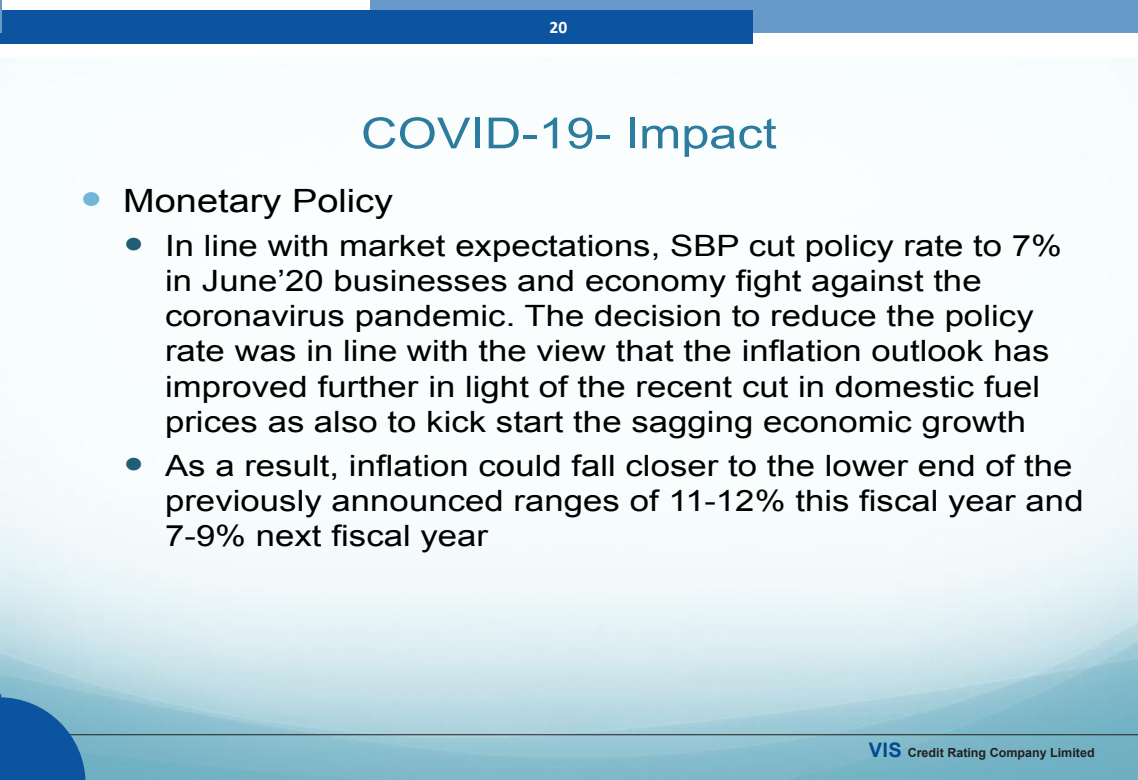
<style>
.page{position:relative;width:1138px;height:780px;background:#fff}
.page>*{position:absolute;margin:0;border:0;box-sizing:border-box;transform-origin:0 0}
.t1{font:42.88px "Arial";color:#2c7c9f;scale:1.18 1}
.t2{font:32.12px "Arial";color:#000;scale:1.18 1}
.t3{font:29.38px/35.2px "Arial";color:#000;scale:1.18 1}
.t4{font:700 20px "Arial";color:#014b92}
.t5{font:700 17.5px "Calibri";color:#fff}
.t6{font:700 12.5px "Arial";color:#231f20}
.s1{font-style:inherit}
</style>
<div class="page">
<div style="left:370px;top:0;width:767px;height:33px;background:#6799ca"></div>
<div style="left:0;top:11px;width:752px;height:33px;background:#0c53a0"></div>
<img style="left:0;top:434px;width:1137px;height:346px">
<hr style="left:0;top:734px;width:1137px;height:1px;background:#231f20">
<hr style="left:0;top:0;width:2px;height:33px;background:#6799ca">
<svg style="left:0;top:694px;width:86px;height:86px;background:#2a6daa"></svg>
<svg style="left:126px;top:457px;width:15px;height:13px"></svg>
<p class="t5" style="left:549px;top:16px;width:19px">20</p>
<p class="t1" style="left:361px;top:105px;width:354px">COVID-19- Impact</p>
<p class="t2" style="left:123px;top:179px;width:230px">Monetary Policy</p>
<p class="t3" style="left:165px;top:228px;width:761px">In line with market expectations, SBP cut policy rate to 7% <span class="s1">in June’20 businesses</span> and economy fight against the coronavirus pandemic. The decision to reduce the policy rate was in line with the view that the inflation outlook has improved further in light of the recent cut in domestic fuel prices as also to kick start the sagging economic growth</p>
<p class="t3" style="left:165px;top:448px;width:780px">As a result, inflation could fall closer to the lower end of the previously announced ranges of 11-12% this fiscal year and<br>7-9% next fiscal year</p>
<p class="t4" style="left:868px;top:736px;width:35px">VIS</p>
<p class="t6" style="left:907px;top:743px;width:188px">Credit Rating Company Limited</p>
</div>
